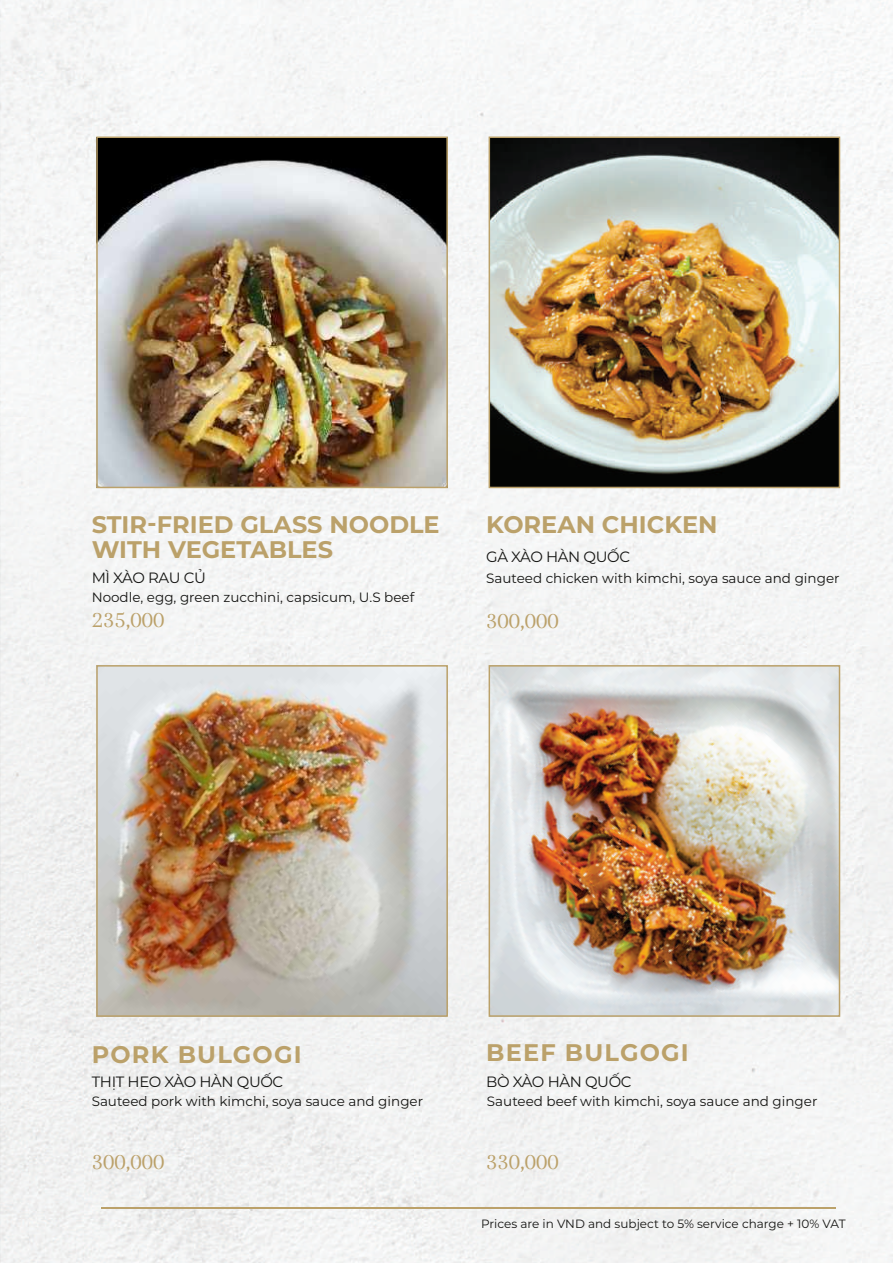
<style>
.page{position:relative;width:893px;height:1263px;background:#fff}
.page>*{position:absolute;margin:0;border:0;box-sizing:border-box;transform-origin:0 0}
.t1{font:24.45px "Arapey";color:#bba16a}
.t2{font:700 24px/25.3px "Montserrat";color:#bba16a}
.t3{font:700 24px "Montserrat";letter-spacing:.05em;color:#bba16a}
.t4{font:15px "Montserrat";letter-spacing:-.025em;color:#141412}
.t5{font:13.5px "Montserrat";color:#141412}
.t6{font:12px "Montserrat";color:#141412}
</style>
<div class="page">
<img style="left:0;top:0;width:893px;height:1263px">
<hr style="left:102px;top:1207px;width:734px;height:2px;background:#bba16a">
<img style="left:99px;top:139px;width:346px;height:346px">
<div style="left:96px;top:136px;width:352px;height:352px;border:2px solid #bba16a"></div>
<img style="left:492px;top:139px;width:345px;height:346px">
<div style="left:489px;top:136px;width:351px;height:352px;border:2px solid #bba16a"></div>
<img style="left:99px;top:668px;width:346px;height:346px">
<div style="left:96px;top:665px;width:352px;height:352px;border:2px solid #bba16a"></div>
<img style="left:492px;top:668px;width:345px;height:346px">
<div style="left:489px;top:665px;width:351px;height:352px;border:2px solid #bba16a"></div>
<h2 class="t2" style="left:92px;top:510px;width:350px">STIR-FRIED GLASS NOODLE<br>WITH VEGETABLES</h2>
<p class="t4" style="left:92px;top:567px;width:116px">MÌ XÀO RAU CỦ</p>
<p class="t5" style="left:486px;top:569px;width:355px">Sauteed chicken with kimchi, soya sauce and ginger</p>
<h1 class="t1" style="left:486px;top:606px;width:74px">300,000</h1>
<h2 class="t2" style="left:486px;top:510px;width:233px">KOREAN CHICKEN</h2>
<p class="t4" style="left:486px;top:546px;width:145px">GÀ XÀO HÀN QUỐC</p>
<p class="t5" style="left:92px;top:587px;width:324px">Noodle, egg, green zucchini, capsicum, U.S beef</p>
<h1 class="t1" style="left:92px;top:606px;width:74px">235,000</h1>
<h2 class="t3" style="left:92px;top:1037px;width:211px">PORK BULGOGI</h2>
<p class="t4" style="left:92px;top:1071px;width:193px">THỊT HEO XÀO HÀN QUỐC</p>
<h2 class="t3" style="left:486px;top:1035px;width:204px">BEEF BULGOGI</h2>
<p class="t4" style="left:486px;top:1071px;width:147px">BÒ XÀO HÀN QUỐC</p>
<p class="t5" style="left:92px;top:1091px;width:333px">Sauteed pork with kimchi, soya sauce and ginger</p>
<p class="t5" style="left:487px;top:1091px;width:332px">Sauteed beef with kimchi, soya sauce and ginger</p>
<h1 class="t1" style="left:92px;top:1148px;width:74px">300,000</h1>
<h1 class="t1" style="left:486px;top:1148px;width:74px">330,000</h1>
<p class="t6" style="left:481px;top:1215px;width:366px">Prices are in VND and subject to 5% service charge + 10% VAT</p>
</div>
